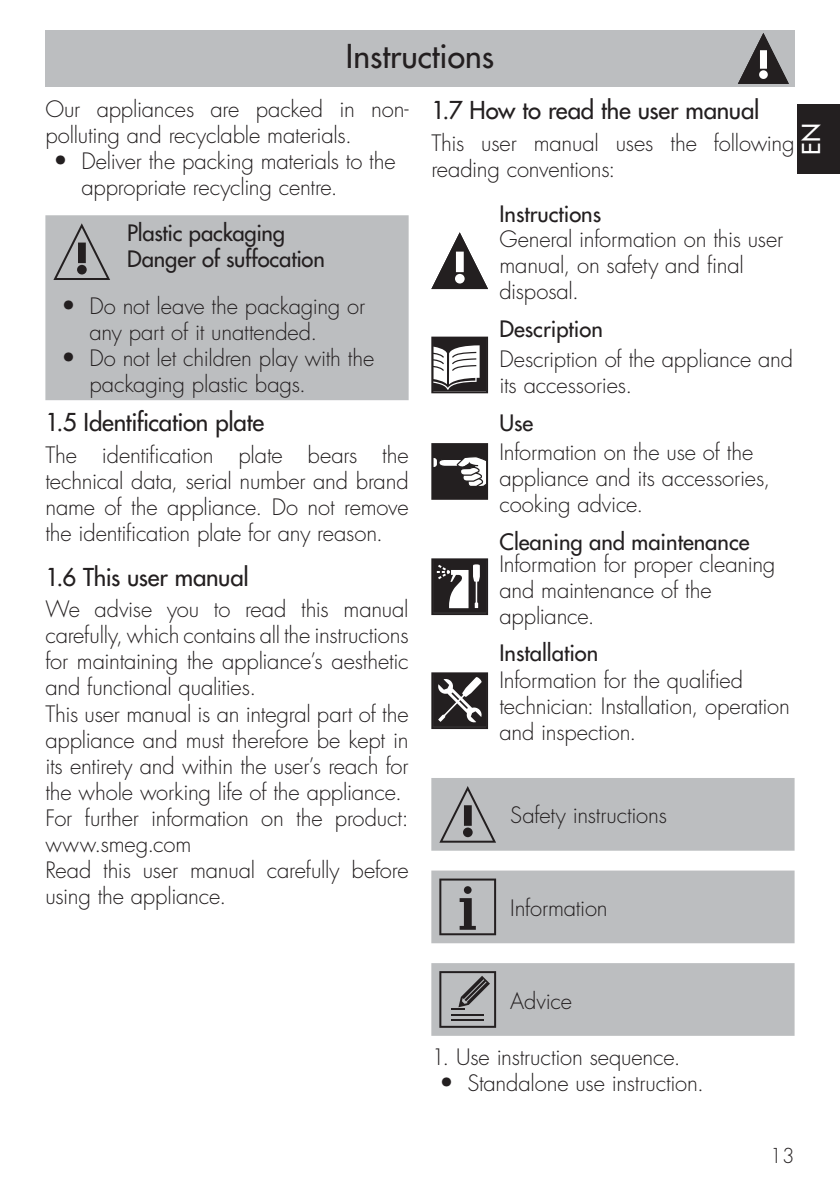
<style>
.page{position:relative;width:840px;height:1191px;background:#fff}
.page>*{position:absolute;margin:0;border:0;box-sizing:border-box;transform-origin:0 0}
.t1{font:500 32px "Futura Std";color:#231f20}
.t2{font:500 24px "Futura Std";letter-spacing:-.01em;color:#231f20}
.t3{font:500 24px "Futura Std";color:#fff}
.t4{font:300 22px/26px "Futura Std";letter-spacing:-.01em;color:#231f20}
.t5{font:500 22px/26px "Futura Std";color:#231f20}
.t6{font:300 20px "Futura Std";color:#231f20}
.s1{font-size:24px}
</style>
<div class="page">
<div style="left:797px;top:104px;width:42px;height:69px;background:#231f20"></div>
<div style="left:45px;top:31px;width:749px;height:56px;background:#bcbec0"></div>
<svg style="left:738px;top:33px;width:50px;height:51px"></svg>
<div style="left:45px;top:215px;width:363px;height:185px;background:#bcbec0"></div>
<svg style="left:53px;top:223px;width:57px;height:57px;background:#a0a1a3"></svg>
<svg style="left:431px;top:232px;width:57px;height:57px"></svg>
<svg style="left:431px;top:337px;width:57px;height:56px"></svg>
<svg style="left:431px;top:443px;width:57px;height:57px"></svg>
<svg style="left:431px;top:558px;width:57px;height:57px"></svg>
<svg style="left:431px;top:672px;width:57px;height:57px;background:#4e4b4c"></svg>
<div style="left:431px;top:778px;width:363px;height:72px;background:#bcbec0"></div>
<div style="left:431px;top:870px;width:363px;height:73px;background:#bcbec0"></div>
<div style="left:431px;top:963px;width:363px;height:72px;background:#bcbec0"></div>
<h1 class="t1" style="left:346px;top:40px;width:149px">Instructions</h1>
<p class="t4" style="left:45px;top:98px;width:364px">Our appliances are packed in non&shy;polluting and recyclable materials.</p>
<p class="t4" style="left:81px;top:150px;width:315px;text-indent:-28px"><span class="s1">•</span> Deliver the packing materials to the appropriate recycling centre.</p>
<p class="t5" style="left:127px;top:222px;width:199px">Plastic packaging<br>Danger of suffocation</p>
<p class="t4" style="left:89px;top:295px;width:277px;text-indent:-28px"><span class="s1">•</span> Do not leave the packaging or any part of it unattended.</p>
<p class="t4" style="left:89px;top:347px;width:286px;text-indent:-28px"><span class="s1">•</span> Do not let children play with the packaging plastic bags.</p>
<p class="t2" style="left:45px;top:410px;width:220px">1.5 Identification plate</p>
<p class="t4" style="left:45px;top:443px;width:364px;text-align:justify">The identification plate bears the technical data, serial number and brand name of the appliance. Do not remove the identification plate for any reason.</p>
<p class="t2" style="left:45px;top:564px;width:205px">1.6 This user manual</p>
<p class="t4" style="left:45px;top:598px;width:364px">We advise you to read this manual carefully, which contains all the instructions for maintaining the appliance’s aesthetic and functional qualities.<br>This user manual is an integral part of the appliance and must therefore be kept in its entirety and within the user’s reach for the whole working life of the appliance.<br>For further information on the product: www.smeg.com<br>Read this user manual carefully before using the appliance.</p>
<p class="t2" style="left:431px;top:98px;width:329px">1.7 How to read the user manual</p>
<p class="t4" style="left:431px;top:131px;width:364px">This user manual uses the following reading conventions:</p>
<p class="t5" style="left:499px;top:202px;width:103px">Instructions</p>
<p class="t4" style="left:499px;top:228px;width:285px">General information on this user manual, on safety and final disposal.</p>
<p class="t5" style="left:499px;top:317px;width:105px">Description</p>
<p class="t4" style="left:499px;top:348px;width:295px">Description of the appliance and its accessories.</p>
<p class="t5" style="left:499px;top:411px;width:35px">Use</p>
<p class="t4" style="left:499px;top:441px;width:272px">Information on the use of the appliance and its accessories, cooking advice.</p>
<p class="t5" style="left:499px;top:530px;width:251px">Cleaning and maintenance</p>
<p class="t4" style="left:499px;top:552px;width:277px">Information for proper cleaning and maintenance of the appliance.</p>
<p class="t5" style="left:499px;top:641px;width:100px">Installation</p>
<p class="t4" style="left:499px;top:669px;width:292px">Information for the qualified technician: Installation, operation and inspection.</p>
<p class="t4" style="left:510px;top:804px;width:158px">Safety instructions</p>
<p class="t4" style="left:510px;top:896px;width:99px">Information</p>
<p class="t3" style="left:798px;top:155px;width:33px;rotate:-90deg">EN</p>
<p class="t4" style="left:510px;top:989px;width:63px">Advice</p>
<p class="t4" style="left:431px;top:1045px;width:251px">1. Use instruction sequence.</p>
<p class="t4" style="left:439px;top:1071px;width:266px"><span class="s1">•</span> Standalone use instruction.</p>
<p class="t6" style="left:769px;top:1146px;width:26px">13</p>
</div>
